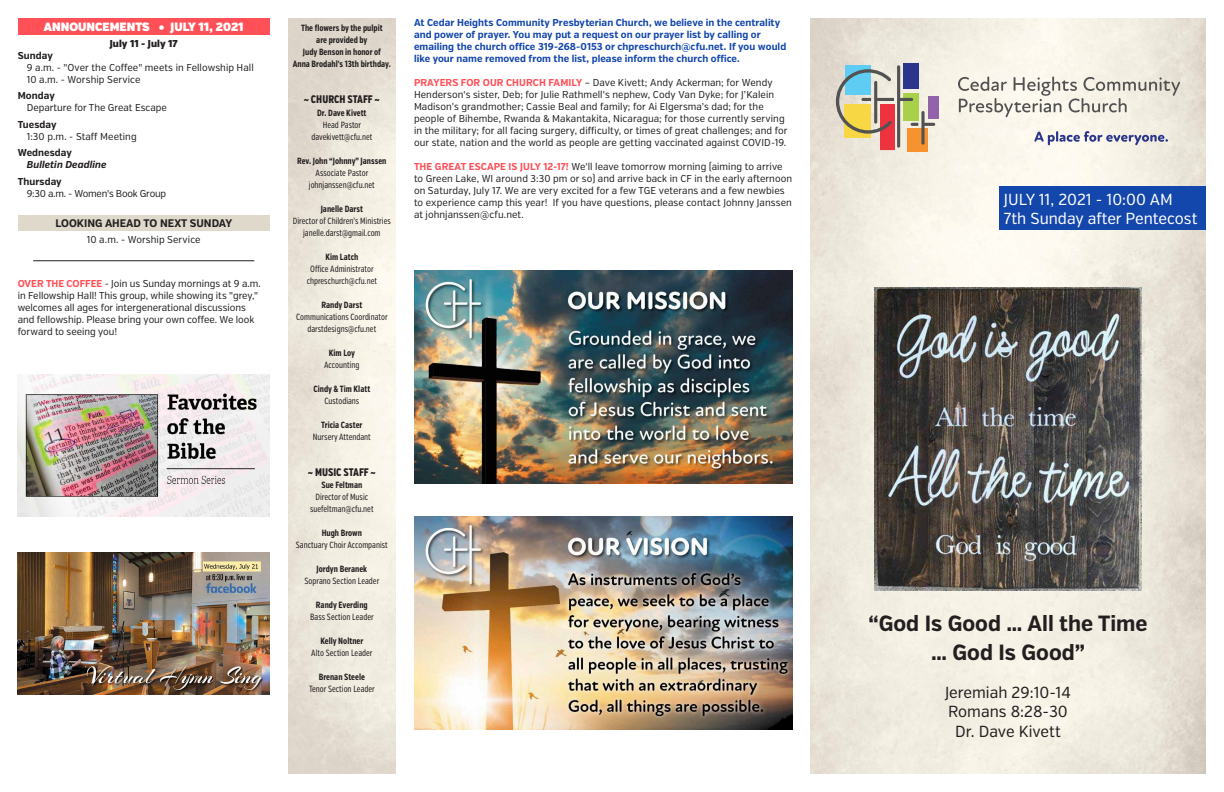
<style>
.page{position:relative;width:1224px;height:792px;background:#fff}
.page>*{position:absolute;margin:0;border:0;box-sizing:border-box;transform-origin:0 0}
.t1{font:700 22px/28.8px "Verb Cond";color:#231f20;text-align:center}
.t2{font:16px/19.2px "Verb Cond";color:#fff}
.t3{font:16px/19.2px "Verb Cond";color:#231f20;text-align:center}
.t4{font:12px "Verb Cond Ultra";color:#fff}
.t5{font:800 11px "Verb Comp";color:#231f20}
.t6{font:700 11px "Verb Cond";color:#231f20}
.t7{font:10px/12px "Verb Cond";letter-spacing:.005em;color:#231f20}
.t8{font:700 10px/12px "Verb Cond";letter-spacing:.01em;color:#1447ac}
.t9{font:700 10px "Verb Cond";letter-spacing:.01em;color:#231f20}
.t10{font:10px "Verb Cond";letter-spacing:-.02em;color:#231f20}
.t11{font:italic 700 10px "Verb Cond";letter-spacing:.01em;color:#231f20}
.t12{font:900 10px "Verb Cond";letter-spacing:.005em;color:#231f20}
.t13{font:9px/12px "Verb Comp";color:#231f20;text-align:center}
.t14{font:700 9px/12px "Verb Comp";color:#231f20;text-align:center}
.s1{font-weight:700;color:#ff5057}
</style>
<div class="page">
<img style="left:810px;top:18px;width:396px;height:756px">
<svg style="left:958px;top:76px;width:222px;height:41px;background:#dad6cd"></svg>
<svg style="left:1034px;top:131px;width:134px;height:14px;background:#c0c0cf"></svg>
<div style="left:903px;top:63px;width:16px;height:26px;background:#2b358b"></div>
<div style="left:907px;top:129px;width:21px;height:23px;background:#f7932e"></div>
<div style="left:928px;top:96px;width:11px;height:23px;background:#9263aa"></div>
<svg style="left:836px;top:65px;width:99px;height:85px;background:#c0b29c"></svg>
<div style="left:999px;top:186px;width:207px;height:44px;background:#1447ac"></div>
<div style="left:18px;top:18px;width:252px;height:17px;background:#ff5057"></div>
<hr style="left:33px;top:260px;width:221px;height:1px;background:#231f20">
<div style="left:18px;top:215px;width:252px;height:16px;background:#dfd9cb"></div>
<img style="left:414px;top:271px;width:378px;height:213px">
<img style="left:414px;top:517px;width:378px;height:213px">
<img style="left:18px;top:375px;width:252px;height:142px">
<img style="left:18px;top:552px;width:252px;height:142px">
<img style="left:875px;top:288px;width:266px;height:302px">
<p class="t4" style="left:44px;top:20px;width:201px">ANNOUNCEMENTS • JULY 11, 2021</p>
<p class="t12" style="left:110px;top:37px;width:70px">July 11 - July 17</p>
<p class="t9" style="left:18px;top:49px;width:37px">Sunday</p>
<p class="t7" style="left:27px;top:62px;width:229px">9 a.m. - "Over the Coffee" meets in Fellowship Hall<br>10 a.m. - Worship Service</p>
<p class="t9" style="left:18px;top:90px;width:39px">Monday</p>
<p class="t7" style="left:27px;top:102px;width:142px">Departure for The Great Escape</p>
<p class="t9" style="left:18px;top:118px;width:40px">Tuesday</p>
<p class="t7" style="left:27px;top:131px;width:112px">1:30 p.m. - Staff Meeting</p>
<p class="t9" style="left:18px;top:147px;width:56px">Wednesday</p>
<p class="t11" style="left:27px;top:159px;width:81px">Bulletin Deadline</p>
<p class="t9" style="left:18px;top:175px;width:45px">Thursday</p>
<p class="t10" style="left:27px;top:188px;width:141px">9:30 a.m. - Women's Book Group</p>
<p class="t6" style="left:56px;top:216px;width:178px">LOOKING AHEAD TO NEXT SUNDAY</p>
<p class="t7" style="left:87px;top:233px;width:115px">10 a.m. - Worship Service</p>
<p class="t7" style="left:18px;top:278px;width:245px"><span class="s1">OVER THE COFFEE</span> - Join us Sunday mornings at 9 a.m. in Fellowship Hall! This group, while showing its "grey," welcomes all ages for intergenerational discussions and fellowship. Please bring your own coffee. We look forward to seeing you!</p>
<p class="t14" style="left:293px;top:22px;width:100px">The flowers by the pulpit<br>are provided by<br>Judy Benson in honor of<br>Anna Brodahl's 13th birthday.</p>
<p class="t5" style="left:304px;top:93px;width:78px">~ CHURCH STAFF ~</p>
<p class="t14" style="left:317px;top:107px;width:51px">Dr. Dave Kivett</p>
<p class="t13" style="left:311px;top:119px;width:63px">Head Pastor davekivett@cfu.net</p>
<p class="t14" style="left:297px;top:155px;width:91px">Rev. John “Johnny” Janssen</p>
<p class="t13" style="left:309px;top:167px;width:67px">Associate Pastor johnjanssen@cfu.net</p>
<p class="t14" style="left:321px;top:203px;width:44px">Janelle Darst</p>
<p class="t13" style="left:293px;top:215px;width:100px">Director of Children’s Ministries janelle.darst@gmail.com</p>
<p class="t14" style="left:325px;top:251px;width:34px">Kim Latch</p>
<p class="t13" style="left:307px;top:263px;width:72px">Office Administrator chpreschurch@cfu.net</p>
<p class="t14" style="left:321px;top:299px;width:42px">Randy Darst</p>
<p class="t13" style="left:296px;top:311px;width:93px">Communications Coordinator darstdesigns@cfu.net</p>
<p class="t14" style="left:329px;top:347px;width:28px">Kim Loy</p>
<p class="t13" style="left:324px;top:359px;width:37px">Accounting</p>
<p class="t14" style="left:313px;top:383px;width:58px">Cindy &amp; Tim Klatt</p>
<p class="t13" style="left:324px;top:395px;width:36px">Custodians</p>
<p class="t14" style="left:321px;top:419px;width:43px">Tricia Caster</p>
<p class="t13" style="left:313px;top:431px;width:59px">Nursery Attendant</p>
<p class="t5" style="left:308px;top:466px;width:70px">~ MUSIC STAFF ~</p>
<p class="t14" style="left:321px;top:479px;width:42px">Sue Feltman</p>
<p class="t13" style="left:310px;top:491px;width:65px">Director of Music suefeltman@cfu.net</p>
<p class="t14" style="left:322px;top:527px;width:42px">Hugh Brown</p>
<p class="t13" style="left:296px;top:539px;width:94px">Sanctuary Choir Accompanist</p>
<p class="t14" style="left:317px;top:563px;width:52px">Jordyn Beranek</p>
<p class="t13" style="left:305px;top:575px;width:76px">Soprano Section Leader</p>
<p class="t14" style="left:316px;top:599px;width:53px">Randy Everding</p>
<p class="t13" style="left:310px;top:611px;width:65px">Bass Section Leader</p>
<p class="t14" style="left:320px;top:635px;width:44px">Kelly Noltner</p>
<p class="t13" style="left:311px;top:647px;width:63px">Alto Section Leader</p>
<p class="t14" style="left:319px;top:671px;width:48px">Brenan Steele</p>
<p class="t13" style="left:309px;top:683px;width:67px">Tenor Section Leader</p>
<p class="t8" style="left:414px;top:17px;width:374px">At Cedar Heights Community Presbyterian Church, we believe in the centrality and power of prayer. You may put a request on our prayer list by calling or emailing the church office 319-268-0153 or chpreschurch@cfu.net. If you would like your name removed from the list, please inform the church office.</p>
<p class="t7" style="left:414px;top:77px;width:375px"><span class="s1">PRAYERS FOR OUR CHURCH FAMILY</span> – Dave Kivett; Andy Ackerman; for Wendy Henderson's sister, Deb; for Julie Rathmell's nephew, Cody Van Dyke; for J’Kalein Madison’s grandmother; Cassie Beal and family; for Ai Elgersma’s dad; for the people of Bihembe, Rwanda &amp; Makantakita, Nicaragua; for those currently serving in the military; for all facing surgery, difficulty, or times of great challenges; and for our state, nation and the world as people are getting vaccinated against COVID-19.</p>
<p class="t7" style="left:414px;top:161px;width:380px"><span class="s1">THE GREAT ESCAPE IS JULY 12-17!</span> We'll leave tomorrow morning (aiming to arrive to Green Lake, WI around 3:30 pm or so) and arrive back in CF in the early afternoon on Saturday, July 17. We are very excited for a few TGE veterans and a few newbies to experience camp this year! If you have questions, please contact Johnny Janssen at johnjanssen@cfu.net.</p>
<h2 class="t2" style="left:1004px;top:190px;width:195px">JULY 11, 2021 - 10:00 AM<br>7th Sunday after Pentecost</h2>
<h1 class="t1" style="left:869px;top:609px;width:280px">“God Is Good … All the Time … God Is Good”</h1>
<h2 class="t3" style="left:945px;top:683px;width:127px">Jeremiah 29:10-14<br>Romans 8:28-30<br>Dr. Dave Kivett</h2>
</div>
